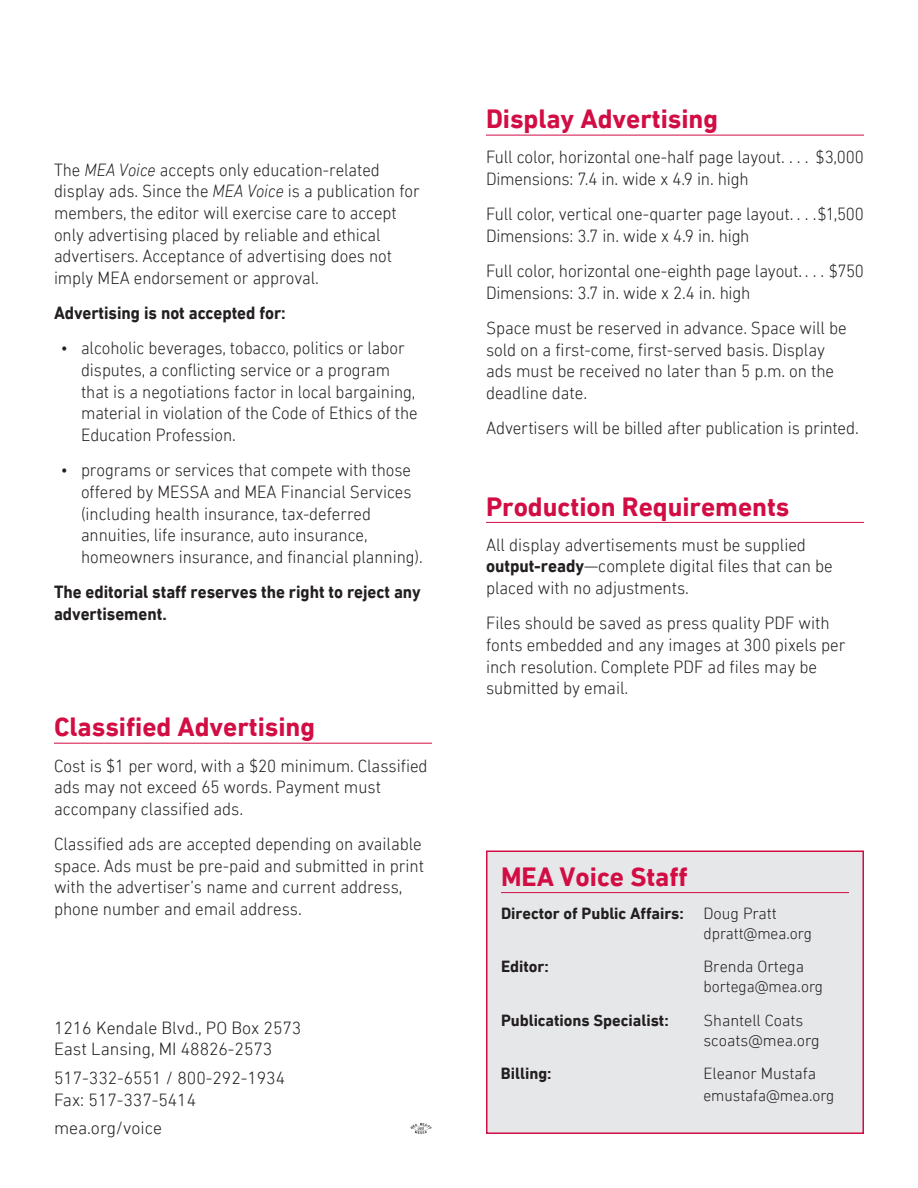
<style>
.page{position:relative;width:918px;height:1188px;background:#fff}
.page>*{position:absolute;margin:0;border:0;box-sizing:border-box;transform-origin:0 0}
.t1{font:700 27px "DIN Next LT Pro";color:#d20d44}
.t2{font:300 18px/21.8px "DIN Next LT Pro";color:#231f20;scale:.95 1}
.t3{font:300 18px/21.8px "DIN Next LT Pro";color:#231f20;scale:.94 1}
.t4{font:300 18px/21.8px "DIN Next LT Pro";color:#231f20}
.t5{font:700 18px/21.8px "DIN Next LT Pro";color:#231f20;scale:.94 1}
.t6{font:700 16.5px/20px "DIN Next LT Pro";color:#231f20}
.t7{font:300 16.5px/20px "DIN Next LT Pro";color:#231f20}
.s1{font-style:italic}
.s2{font-weight:700}
.s3{font-weight:300}
</style>
<div class="page">
<hr style="left:54px;top:743px;width:378px;height:1px;background:#d20d44">
<div style="left:487px;top:851px;width:376px;height:282px;background:#e6e7e9"></div>
<hr style="left:501px;top:892px;width:348px;height:1px;background:#d20d44">
<div style="left:486px;top:850px;width:378px;height:284px;border:2px solid #d20d44"></div>
<hr style="left:486px;top:135px;width:378px;height:1px;background:#d20d44">
<hr style="left:486px;top:522px;width:378px;height:1px;background:#d20d44">
<img style="left:410px;top:1123px;width:22px;height:11px">
<p class="t3" style="left:54px;top:158px;width:391px">The <span class="s1">MEA Voice</span> accepts only education-related display ads. Since the <span class="s1">MEA Voice</span> is a publication for members, the editor will exercise care to accept only advertising placed by reliable and ethical advertisers. Acceptance of advertising does not imply MEA endorsement or approval.</p>
<p class="t5" style="left:54px;top:302px;width:248px">Advertising is not accepted for:</p>
<p class="t3" style="left:81px;top:337px;width:360px;text-indent:-20px">• alcoholic beverages, tobacco, politics or labor disputes, a conflicting service or a program that is a negotiations factor in local bargaining, material in violation of the Code of Ethics of the Education Profession.</p>
<p class="t3" style="left:81px;top:459px;width:365px;text-indent:-20px">• programs or services that compete with those offered by MESSA and MEA Financial Services (including health insurance, tax-deferred annuities, life insurance, auto insurance, homeowners insurance, and financial planning).</p>
<p class="t5" style="left:54px;top:581px;width:392px">The editorial staff reserves the right to reject any advertisement.</p>
<h1 class="t1" style="left:54px;top:711px;width:263px">Classified Advertising</h1>
<p class="t2" style="left:54px;top:754px;width:395px">Cost is $1 per word, with a $20 minimum. Classified ads may not exceed 65 words. Payment must accompany classified ads.</p>
<p class="t2" style="left:54px;top:833px;width:391px">Classified ads are accepted depending on available space. Ads must be pre-paid and submitted in print with the advertiser’s name and current address, phone number and email address.</p>
<p class="t4" style="left:54px;top:1017px;width:249px">1216 Kendale Blvd., PO Box 2573<br>East Lansing, MI 48826-2573</p>
<p class="t4" style="left:54px;top:1067px;width:233px">517-332-6551 / 800-292-1934<br>Fax: 517-337-5414</p>
<p class="t4" style="left:54px;top:1117px;width:109px">mea.org/voice</p>
<h1 class="t1" style="left:486px;top:103px;width:234px">Display Advertising</h1>
<p class="t2" style="left:486px;top:146px;width:316px">Full color, horizontal one-half page layout.</p>
<p class="t2" style="left:816px;top:146px;width:52px">$3,000</p>
<p class="t2" style="left:486px;top:161px;width:325px;line-height:35.2px">Dimensions: 7.4 in. wide x 4.9 in. high<br>Full color, vertical one-quarter page layout.</p>
<p class="t2" style="left:818px;top:203px;width:50px">$1,500</p>
<p class="t2" style="left:486px;top:218px;width:335px;line-height:35.2px">Dimensions: 3.7 in. wide x 4.9 in. high<br>Full color, horizontal one-eighth page layout.</p>
<p class="t2" style="left:829px;top:260px;width:39px">$750</p>
<p class="t2" style="left:486px;top:275px;width:381px;line-height:35.2px">Dimensions: 3.7 in. wide x 2.4 in. high<br>Space must be reserved in advance. Space will be</p>
<p class="t2" style="left:486px;top:339px;width:368px">sold on a first-come, first-served basis. Display ads must be received no later than 5 p.m. on the deadline date.</p>
<p class="t2" style="left:486px;top:417px;width:394px">Advertisers will be billed after publication is printed.</p>
<h1 class="t1" style="left:486px;top:491px;width:305px">Production Requirements</h1>
<p class="t2" style="left:486px;top:534px;width:367px">All display advertisements must be supplied <span class="s2">output-ready</span>—complete digital files that can be placed with no adjustments.</p>
<p class="t2" style="left:486px;top:612px;width:380px">Files should be saved as press quality PDF with fonts embedded and any images at 300 pixels per inch resolution. Complete PDF ad files may be submitted by email.</p>
<h1 class="t1" style="left:501px;top:861px;width:188px">MEA Voice Staff</h1>
<p class="t6" style="left:704px;top:903px;width:110px;text-indent:-202px">Director of Public Affairs: <span class="s3">Doug Pratt dpratt@mea.org</span></p>
<p class="t6" style="left:501px;top:957px;width:49px">Editor:</p>
<p class="t7" style="left:704px;top:957px;width:121px">Brenda Ortega bortega@mea.org</p>
<p class="t6" style="left:501px;top:1010px;width:169px">Publications Specialist:</p>
<p class="t7" style="left:704px;top:1010px;width:118px">Shantell Coats scoats@mea.org</p>
<p class="t6" style="left:501px;top:1063px;width:52px">Billing:</p>
<p class="t7" style="left:704px;top:1062px;width:132px;line-height:21.8px">Eleanor Mustafa emustafa@mea.org</p>
</div>
